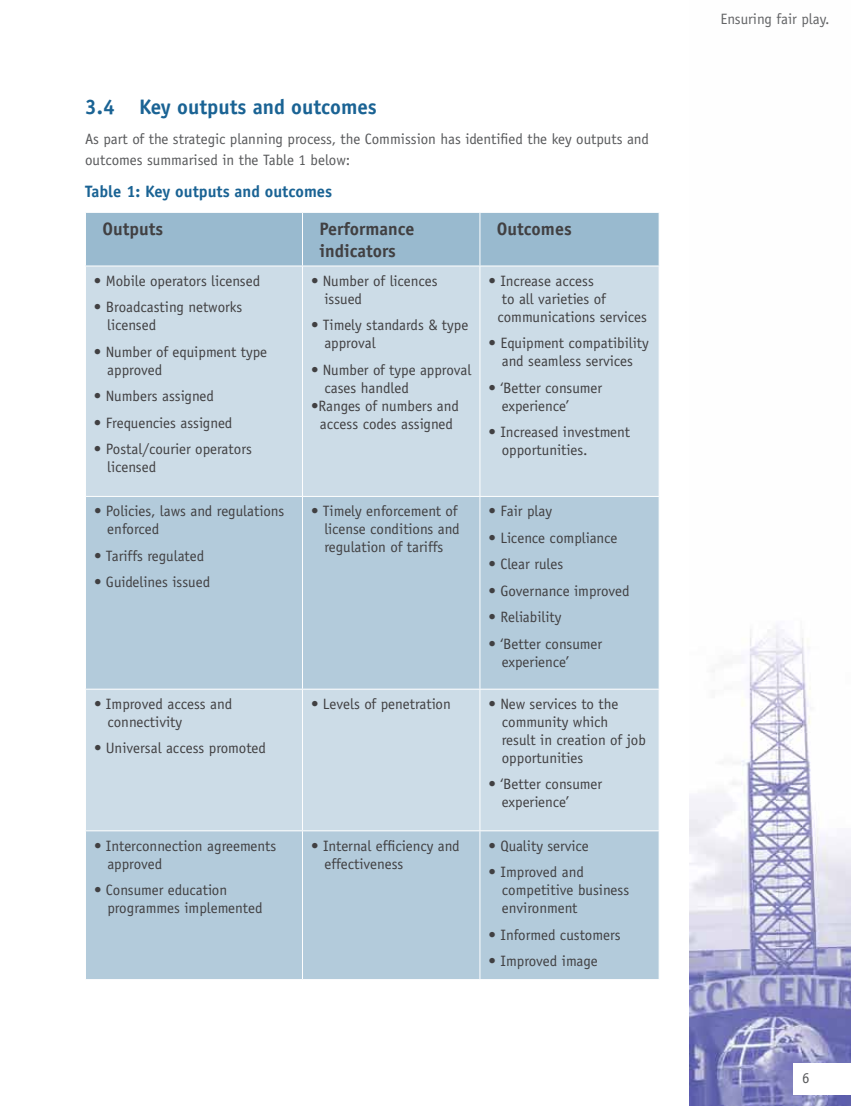
<style>
.page{position:relative;width:851px;height:1106px;background:#fff}
.page>*{position:absolute;margin:0;border:0;box-sizing:border-box;transform-origin:0 0}
.t1{font:700 21px "Officina Sans";color:#1a6394}
.t2{font:700 18px/21.6px "Officina Sans";color:#414042}
.t3{font:700 16.5px "Officina Sans";color:#1a6394}
.t4{font:15px/18px "Officina Sans";color:#414042}
.t5{font:15px/21px "Officina Sans";color:#58595b}
.t6{font:15px "Officina Sans";color:#636466}
</style>
<div class="page">
<img style="left:689px;top:625px;width:161px;height:481px">
<div style="left:793px;top:1063px;width:57px;height:31px;background:#fff"></div>
<div style="left:86px;top:213px;width:572px;height:53px;background:#99bacf"></div>
<div style="left:86px;top:267px;width:572px;height:229px;background:#ccdce7"></div>
<svg style="left:86px;top:497px;width:572px;height:482px;background:#bad0de"></svg>
<hr style="left:302px;top:213px;width:1px;height:53px;background:#fff">
<hr style="left:479px;top:213px;width:1px;height:53px;background:#fff">
<hr style="left:302px;top:266px;width:1px;height:230px;background:#fff">
<hr style="left:479px;top:266px;width:1px;height:230px;background:#fff">
<hr style="left:302px;top:497px;width:1px;height:191px;background:#fff">
<hr style="left:479px;top:497px;width:1px;height:191px;background:#fff">
<hr style="left:85px;top:688px;width:217px;height:1px;background:#fff">
<hr style="left:302px;top:688px;width:178px;height:1px;background:#fff">
<hr style="left:302px;top:689px;width:1px;height:141px;background:#fff">
<hr style="left:480px;top:688px;width:179px;height:1px;background:#fff">
<hr style="left:479px;top:689px;width:1px;height:141px;background:#fff">
<hr style="left:85px;top:830px;width:217px;height:1px;background:#fff">
<hr style="left:302px;top:830px;width:178px;height:1px;background:#fff">
<hr style="left:302px;top:831px;width:1px;height:148px;background:#fff">
<hr style="left:480px;top:830px;width:179px;height:1px;background:#fff">
<hr style="left:479px;top:831px;width:1px;height:148px;background:#fff">
<h1 class="t1" style="left:85px;top:94px;width:293px">3.4 Key outputs and outcomes</h1>
<p class="t5" style="left:85px;top:128px;width:565px">As part of the strategic planning process, the Commission has identified the key outputs and outcomes summarised in the Table 1 below:</p>
<p class="t3" style="left:85px;top:181px;width:248px">Table 1: Key outputs and outcomes</p>
<p class="t2" style="left:102px;top:218px;width:62px">Outputs</p>
<p class="t2" style="left:319px;top:218px;width:97px">Performance indicators</p>
<p class="t2" style="left:497px;top:218px;width:76px">Outcomes</p>
<p class="t4" style="left:94px;top:272px;width:168px">• Mobile operators licensed</p>
<p class="t4" style="left:107px;top:298px;width:137px;text-indent:-13px">• Broadcasting networks licensed</p>
<p class="t4" style="left:107px;top:343px;width:161px;text-indent:-13px">• Number of equipment type approved</p>
<p class="t4" style="left:94px;top:387px;width:122px">• Numbers assigned</p>
<p class="t4" style="left:94px;top:414px;width:140px">• Frequencies assigned</p>
<p class="t4" style="left:107px;top:440px;width:146px;text-indent:-13px">• Postal/courier operators licensed</p>
<p class="t4" style="left:324px;top:272px;width:115px;text-indent:-13px">• Number of licences issued</p>
<p class="t4" style="left:324px;top:316px;width:145px;text-indent:-13px">• Timely standards &amp; type approval</p>
<p class="t4" style="left:324px;top:361px;width:149px;text-indent:-13px">• Number of type approval cases handled</p>
<p class="t4" style="left:311px;top:397px;width:149px;text-align:center">•Ranges of numbers and access codes assigned</p>
<p class="t4" style="left:497px;top:272px;width:151px;text-indent:-9px">• Increase access<br>to all varieties of communications services</p>
<p class="t4" style="left:488px;top:334px;width:162px;text-align:center">• Equipment compatibility and seamless services</p>
<p class="t4" style="left:501px;top:379px;width:102px;text-indent:-13px">• ‘Better consumer experience’</p>
<p class="t4" style="left:501px;top:423px;width:130px;text-indent:-13px">• Increased investment opportunities.</p>
<p class="t4" style="left:107px;top:502px;width:178px;text-indent:-13px">• Policies, laws and regulations enforced</p>
<p class="t4" style="left:94px;top:546px;width:112px">• Tariffs regulated</p>
<p class="t4" style="left:94px;top:573px;width:118px">• Guidelines issued</p>
<p class="t4" style="left:107px;top:695px;width:126px;text-indent:-13px">• Improved access and connectivity</p>
<p class="t4" style="left:94px;top:739px;width:173px">• Universal access promoted</p>
<p class="t4" style="left:107px;top:836px;width:170px;text-indent:-13px">• Interconnection agreements approved</p>
<p class="t4" style="left:107px;top:881px;width:157px;text-indent:-13px">• Consumer education programmes implemented</p>
<p class="t4" style="left:324px;top:502px;width:137px;text-indent:-13px">• Timely enforcement of license conditions and regulation of tariffs</p>
<p class="t4" style="left:488px;top:502px;width:65px">• Fair play</p>
<p class="t4" style="left:488px;top:528px;width:130px">• Licence compliance</p>
<p class="t4" style="left:488px;top:555px;width:76px">• Clear rules</p>
<p class="t4" style="left:488px;top:581px;width:143px">• Governance improved</p>
<p class="t4" style="left:488px;top:608px;width:75px">• Reliability</p>
<p class="t4" style="left:501px;top:634px;width:102px;text-indent:-13px">• ‘Better consumer experience’</p>
<p class="t4" style="left:311px;top:695px;width:141px">• Levels of penetration</p>
<p class="t4" style="left:501px;top:695px;width:145px;text-indent:-13px">• New services to the community which result in creation of job opportunities</p>
<p class="t4" style="left:501px;top:775px;width:102px;text-indent:-13px">• ‘Better consumer experience’</p>
<p class="t4" style="left:324px;top:836px;width:137px;text-indent:-13px">• Internal efficiency and effectiveness</p>
<p class="t4" style="left:488px;top:836px;width:102px">• Quality service</p>
<p class="t4" style="left:501px;top:863px;width:129px;text-indent:-13px">• Improved and competitive business environment</p>
<p class="t4" style="left:488px;top:925px;width:133px">• Informed customers</p>
<p class="t4" style="left:488px;top:952px;width:111px">• Improved image</p>
<p class="t6" style="left:720px;top:10px;width:111px">Ensuring fair play.</p>
<p class="t5" style="left:802px;top:1067px;width:9px">6</p>
</div>
